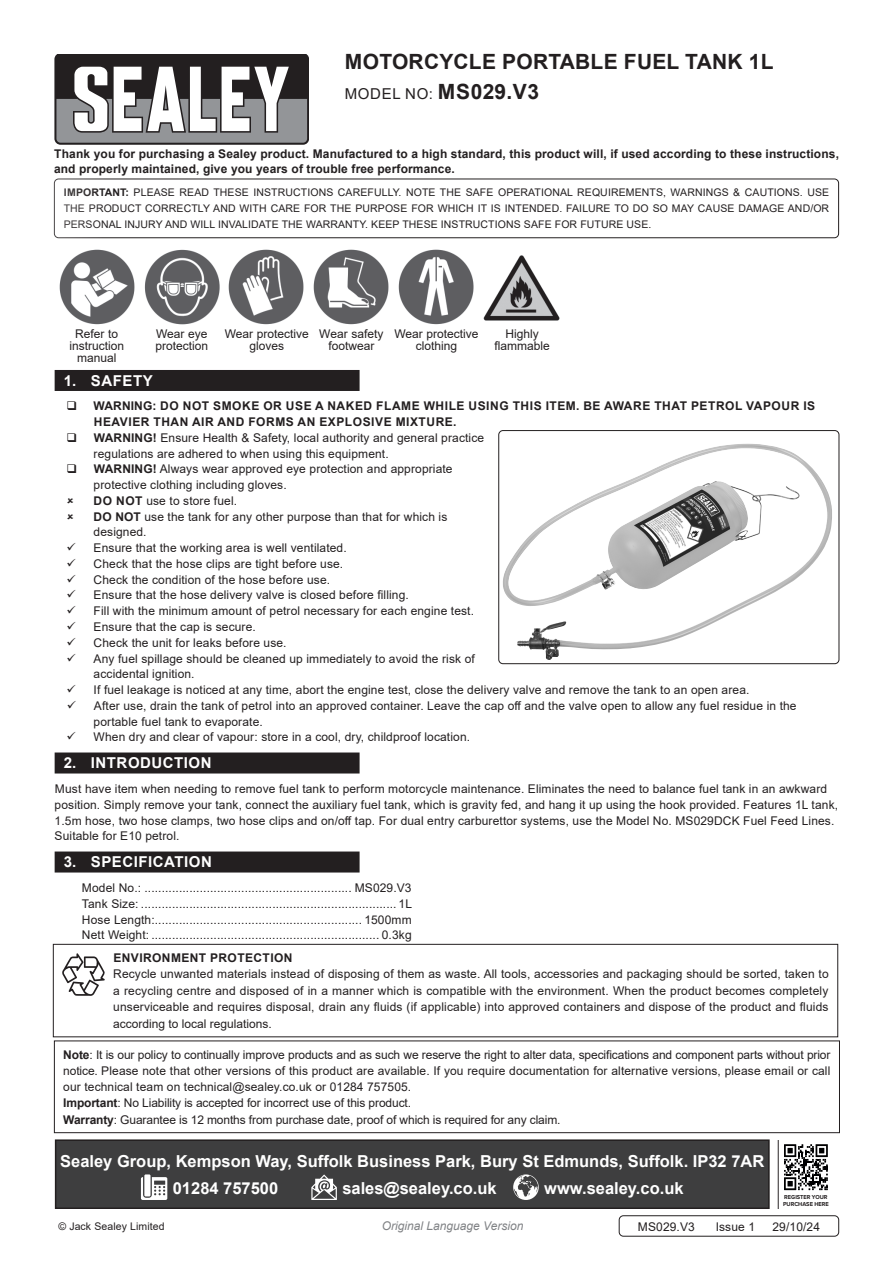
<style>
.page{position:relative;width:893px;height:1263px;background:#fff}
.page>*{position:absolute;margin:0;border:0;box-sizing:border-box;transform-origin:0 0}
.Instructions_Model_No{font:700 21px "Arial";letter-spacing:.01em;color:#231f20}
.Footer_Contact_Information{font:700 16.5px "Arial";color:#fff}
.t1{font:700 15px "Arial";letter-spacing:.035em;color:#fff}
.Product_Description{font:15px "Arial";letter-spacing:.045em;color:#231f20}
.Body{font:12px/15.8px "Arial";letter-spacing:.01em;color:#231f20}
.Important_Notification_Body{font:12px/16px "Arial";letter-spacing:-.01em;color:#231f20;text-align:justify}
.Enviroment_Protection_Body{font:12px/16.5px "Arial";color:#231f20;text-align:justify}
.Specifications__Tabbed{font:12px "Arial";letter-spacing:.01em;color:#231f20}
.Body-2{font:700 12px/15.8px "Arial";letter-spacing:.01em;color:#231f20}
.Body-3{font:700 12px/15.8px "Arial";letter-spacing:.045em;color:#231f20}
.t2{font:italic 12px "Arial";color:#808285}
.Body__Footer{font:12px "Arial";letter-spacing:.01em;color:#231f20}
.Enviroment_Protection_Header{font:700 12px "Arial";letter-spacing:.035em;color:#231f20}
.Body__Justified__7pt{font:10.5px/15.8px "Arial";letter-spacing:.01em;color:#231f20;text-align:justify}
.t3{font:700 6px/6.9px "Proxima Nova";color:#231f20;scale:.95 1}
.s1{font-weight:700;font-size:21px}
.s2{font-weight:700}
</style>
<div class="page">
<svg style="left:54px;top:54px;width:255px;height:90px"></svg>
<div style="left:54px;top:179px;width:785px;height:59px;border:1px solid #231f20;border-radius:4px"></div>
<div style="left:55px;top:370px;width:305px;height:21px;background:#231f20"></div>
<div style="left:55px;top:752px;width:305px;height:21px;background:#231f20"></div>
<div style="left:55px;top:851px;width:305px;height:21px;background:#231f20"></div>
<div style="left:619px;top:1215px;width:220px;height:21px;border:1px solid #231f20;border-radius:4px"></div>
<img style="left:59px;top:249px;width:501px;height:76px">
<div style="left:53px;top:944px;width:785px;height:93px;border:1px solid #231f20"></div>
<svg style="left:62px;top:953px;width:43px;height:43px"></svg>
<div style="left:54px;top:1040px;width:786px;height:93px;border:1px solid #231f20"></div>
<svg style="left:778px;top:1140px;width:50px;height:69px"></svg>
<div style="left:56px;top:1140px;width:713px;height:68px;background:#3e3e3f"></div>
<svg style="left:141px;top:1177px;width:26px;height:23px"></svg>
<div style="left:144px;top:1174px;width:7px;height:22px;background:#fff"></div>
<svg style="left:311px;top:1174px;width:26px;height:26px"></svg>
<svg style="left:513px;top:1174px;width:26px;height:26px"></svg>
<div style="left:55px;top:1139px;width:715px;height:70px;border:2px solid #231f20"></div>
<img style="left:503px;top:443px;width:326px;height:201px">
<div style="left:498px;top:430px;width:341px;height:234px;border:1px solid #231f20;border-radius:4px"></div>
<p class="Instructions_Model_No" style="left:345px;top:47px;width:430px">MOTORCYCLE PORTABLE FUEL TANK 1L</p>
<p class="Product_Description" style="left:345px;top:84px;width:196px">MODEL NO: <span class="s1">MS029.V3</span></p>
<p class="Body-2" style="left:54px;top:146px;width:786px">Thank you for purchasing a Sealey product. Manufactured to a high standard, this product will, if used according to these instructions, and properly maintained, give you years of trouble free performance.</p>
<p class="Body__Justified__7pt" style="left:64px;top:184px;width:767px"><span class="s2">IMPORTANT:</span> PLEASE READ THESE INSTRUCTIONS CAREFULLY. NOTE THE SAFE OPERATIONAL REQUIREMENTS, WARNINGS &amp; CAUTIONS. USE THE PRODUCT CORRECTLY AND WITH CARE FOR THE PURPOSE FOR WHICH IT IS INTENDED. FAILURE TO DO SO MAY CAUSE DAMAGE AND/OR PERSONAL INJURY AND WILL INVALIDATE THE WARRANTY. KEEP THESE INSTRUCTIONS SAFE FOR FUTURE USE.</p>
<p class="Body" style="left:69px;top:328px;width:56px;line-height:12px;text-align:center">Refer to instruction</p>
<p class="Body" style="left:77px;top:350px;width:41px">manual</p>
<p class="Body" style="left:156px;top:326px;width:53px">Wear eye</p>
<p class="Body" style="left:155px;top:338px;width:54px">protection</p>
<p class="Body" style="left:225px;top:328px;width:86px;line-height:12px;text-align:center">Wear protective gloves</p>
<p class="Body" style="left:319px;top:328px;width:66px;line-height:12px;text-align:center">Wear safety footwear</p>
<p class="Body" style="left:394px;top:328px;width:86px;line-height:12px;text-align:center">Wear protective clothing</p>
<p class="Body" style="left:505px;top:326px;width:35px">Highly</p>
<p class="Body" style="left:494px;top:338px;width:57px">flammable</p>
<p class="t1" style="left:64px;top:370px;width:90px">1. SAFETY</p>
<p class="Body-3" style="left:94px;top:398px;width:723px">WARNING: DO NOT SMOKE OR USE A NAKED FLAME WHILE USING THIS ITEM. BE AWARE THAT PETROL VAPOUR IS<br>HEAVIER THAN AIR AND FORMS AN EXPLOSIVE MIXTURE.</p>
<p class="Body" style="left:94px;top:430px;width:392px"><span class="s2">WARNING!</span> Ensure Health &amp; Safety, local authority and general practice regulations are adhered to when using this equipment.</p>
<p class="Body" style="left:94px;top:461px;width:360px"><span class="s2">WARNING!</span> Always wear approved eye protection and appropriate protective clothing including gloves.</p>
<p class="Body" style="left:94px;top:493px;width:145px"><span class="s2">DO NOT</span> use to store fuel.</p>
<p class="Body" style="left:94px;top:509px;width:355px"><span class="s2">DO NOT</span> use the tank for any other purpose than that for which is designed.</p>
<p class="Body" style="left:94px;top:540px;width:255px">Ensure that the working area is well ventilated.</p>
<p class="Body" style="left:94px;top:556px;width:251px">Check that the hose clips are tight before use.</p>
<p class="Body" style="left:94px;top:572px;width:238px">Check the condition of the hose before use.</p>
<p class="Body" style="left:94px;top:587px;width:317px">Ensure that the hose delivery valve is closed before filling.</p>
<p class="Body" style="left:94px;top:603px;width:382px">Fill with the minimum amount of petrol necessary for each engine test.</p>
<p class="Body" style="left:94px;top:619px;width:164px">Ensure that the cap is secure.</p>
<p class="Body" style="left:94px;top:635px;width:194px">Check the unit for leaks before use.</p>
<p class="Body" style="left:94px;top:650px;width:383px">Any fuel spillage should be cleaned up immediately to avoid the risk of accidental ignition.</p>
<p class="Body" style="left:94px;top:682px;width:657px">If fuel leakage is noticed at any time, abort the engine test, close the delivery valve and remove the tank to an open area.</p>
<p class="Body" style="left:94px;top:698px;width:704px">After use, drain the tank of petrol into an approved container. Leave the cap off and the valve open to allow any fuel residue in the portable fuel tank to evaporate.</p>
<p class="Body" style="left:94px;top:729px;width:378px">When dry and clear of vapour: store in a cool, dry, childproof location.</p>
<p class="t1" style="left:64px;top:752px;width:149px">2. INTRODUCTION</p>
<p class="Body" style="left:55px;top:781px;width:785px">Must have item when needing to remove fuel tank to perform motorcycle maintenance. Eliminates the need to balance fuel tank in an awkward position. Simply remove your tank, connect the auxiliary fuel tank, which is gravity fed, and hang it up using the hook provided. Features 1L tank, 1.5m hose, two hose clamps, two hose clips and on/off tap. For dual entry carburettor systems, use the Model No. MS029DCK Fuel Feed Lines.<br>Suitable for E10 petrol.</p>
<p class="t1" style="left:64px;top:851px;width:150px">3. SPECIFICATION</p>
<p class="Specifications__Tabbed" style="left:82px;top:879px;width:331px">Model No.: ............................................................ MS029.V3</p>
<p class="Specifications__Tabbed" style="left:82px;top:895px;width:332px">Tank Size: .......................................................................... 1L</p>
<p class="Specifications__Tabbed" style="left:82px;top:911px;width:331px">Hose Length:............................................................ 1500mm</p>
<p class="Specifications__Tabbed" style="left:82px;top:927px;width:331px">Nett Weight: .................................................................. 0.3kg</p>
<p class="Enviroment_Protection_Header" style="left:113px;top:949px;width:181px">ENVIRONMENT PROTECTION</p>
<p class="Enviroment_Protection_Body" style="left:113px;top:966px;width:717px">Recycle unwanted materials instead of disposing of them as waste. All tools, accessories and packaging should be sorted, taken to a recycling centre and disposed of in a manner which is compatible with the environment. When the product becomes completely unserviceable and requires disposal, drain any fluids (if applicable) into approved containers and dispose of the product and fluids according to local regulations.</p>
<p class="Important_Notification_Body" style="left:63px;top:1046px;width:769px"><span class="s2">Note</span>: It is our policy to continually improve products and as such we reserve the right to alter data, specifications and component parts without prior notice. Please note that other versions of this product are available. If you require documentation for alternative versions, please email or call our technical team on technical@sealey.co.uk or 01284 757505.</p>
<p class="Important_Notification_Body" style="left:63px;top:1095px;width:349px"><span class="s2">Important</span>: No Liability is accepted for incorrect use of this product.</p>
<p class="Important_Notification_Body" style="left:63px;top:1111px;width:499px"><span class="s2">Warranty</span>: Guarantee is 12 months from purchase date, proof of which is required for any claim.</p>
<p class="Footer_Contact_Information" style="left:60px;top:1149px;width:706px">Sealey Group, Kempson Way, Suffolk Business Park, Bury St Edmunds, Suffolk. IP32 7AR</p>
<p class="Footer_Contact_Information" style="left:173px;top:1176px;width:107px">01284 757500</p>
<p class="Footer_Contact_Information" style="left:342px;top:1176px;width:156px">sales@sealey.co.uk</p>
<p class="Footer_Contact_Information" style="left:544px;top:1176px;width:141px">www.sealey.co.uk</p>
<p class="t3" style="left:783px;top:1193px;width:50px">REGISTER YOUR<br>PURCHASE HERE</p>
<p class="Body__Justified__7pt" style="left:58px;top:1219px;width:108px">© Jack Sealey Limited</p>
<p class="t2" style="left:382px;top:1218px;width:143px">Original Language Version</p>
<p class="Body__Footer" style="left:638px;top:1218px;width:59px">MS029.V3</p>
<p class="Body__Footer" style="left:716px;top:1218px;width:41px">Issue 1</p>
<p class="Body__Footer" style="left:772px;top:1218px;width:49px">29/10/24</p>
</div>
